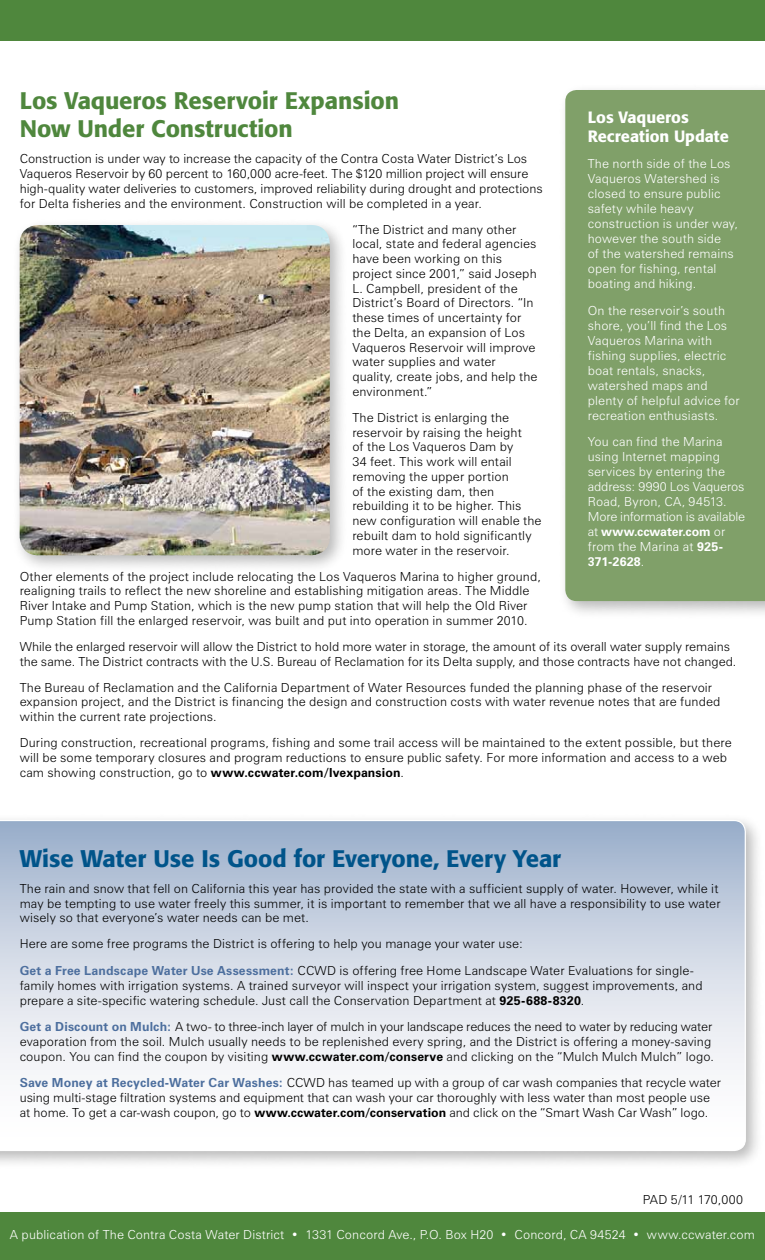
<style>
.page{position:relative;width:765px;height:1260px;background:#fff}
.page>*{position:absolute;margin:0;border:0;box-sizing:border-box;transform-origin:0 0}
.t1{font:500 23.75px/28.5px "Formata";letter-spacing:-.005em;color:#4f873d}
.t2{font:500 23.75px "Formata";letter-spacing:-.005em;color:#00548a}
.t3{font:500 16.25px/19.5px "Formata";color:#fff}
.t4{font:300 12.5px/14.8px "Zurich BT";letter-spacing:.005em;color:#000}
.t5{font:300 12.5px/15px "Zurich BT";letter-spacing:.01em;color:#fff}
.s1{font-weight:700}
.s2{font-weight:700;color:#4d6f9e}
</style>
<div class="page">
<div style="left:0;top:812px;width:765px;height:358px;background:#000;opacity:.28"></div>
<svg style="left:0;top:820px;width:746px;height:331px"></svg>
<div style="left:0;top:1213px;width:765px;height:47px;background:#4f873d"></div>
<div style="left:0;top:0;width:765px;height:40px;background:#4f873d"></div>
<div style="left:558px;top:82px;width:207px;height:538px;background:#000;opacity:.28"></div>
<svg style="left:565px;top:90px;width:200px;height:511px;background:#84a36e"></svg>
<div style="left:12px;top:217px;width:337px;height:357px;background:#000;opacity:.28"></div>
<img style="left:20px;top:225px;width:310px;height:330px">
<h1 class="t1" style="left:20px;top:86px;width:381px">Los Vaqueros Reservoir Expansion<br>Now Under Construction</h1>
<p class="t4" style="left:20px;top:151px;width:525px">Construction is under way to increase the capacity of the Contra Costa Water District’s Los Vaqueros Reservoir by 60 percent to 160,000 acre-feet. The $120 million project will ensure high-quality water deliveries to customers, improved reliability during drought and protections for Delta fisheries and the environment. Construction will be completed in a year.</p>
<p class="t4" style="left:352px;top:222px;width:187px">“The District and many other local, state and federal agencies have been working on this project since 2001,” said Joseph<br>L. Campbell, president of the<br>District’s Board of Directors. “In these times of uncertainty for the Delta, an expansion of Los<br>Vaqueros Reservoir will improve water supplies and water quality, create jobs, and help the environment.”</p>
<p class="t4" style="left:352px;top:410px;width:191px">The District is enlarging the reservoir by raising the height<br>of the Los Vaqueros Dam by<br>34 feet. This work will entail removing the upper portion<br>of the existing dam, then rebuilding it to be higher. This new configuration will enable the rebuilt dam to hold significantly more water in the reservoir.</p>
<p class="t4" style="left:20px;top:569px;width:523px">Other elements of the project include relocating the Los Vaqueros Marina to higher ground, realigning trails to reflect the new shoreline and establishing mitigation areas. The Middle River Intake and Pump Station, which is the new pump station that will help the Old River Pump Station fill the enlarged reservoir, was built and put into operation in summer 2010.</p>
<p class="t4" style="left:20px;top:639px;width:718px">While the enlarged reservoir will allow the District to hold more water in storage, the amount of its overall water supply remains the same. The District contracts with the U.S. Bureau of Reclamation for its Delta supply, and those contracts have not changed.</p>
<p class="t4" style="left:20px;top:680px;width:702px">The Bureau of Reclamation and the California Department of Water Resources funded the planning phase of the reservoir expansion project, and the District is financing the design and construction costs with water revenue notes that are funded within the current rate projections.</p>
<p class="t4" style="left:20px;top:735px;width:713px">During construction, recreational programs, fishing and some trail access will be maintained to the extent possible, but there will be some temporary closures and program reductions to ensure public safety. For more information and access to a web cam showing construction, go to <span class="s1">www.ccwater.com/lvexpansion</span>.</p>
<h2 class="t3" style="left:588px;top:107px;width:143px">Los Vaqueros<br>Recreation Update</h2>
<p class="t5" style="left:588px;top:156px;width:152px">The north side of the Los<br>Vaqueros Watershed is closed to ensure public safety while heavy construction is under way, however the south side<br>of the watershed remains open for fishing, rental boating and hiking.</p>
<p class="t5" style="left:588px;top:303px;width:153px">On the reservoir’s south shore, you’ll find the Los<br>Vaqueros Marina with fishing supplies, electric boat rentals, snacks, watershed maps and plenty of helpful advice for recreation enthusiasts.</p>
<p class="t5" style="left:588px;top:434px;width:159px">You can find the Marina using Internet mapping services by entering the address: 9990 Los Vaqueros<br>Road, Byron, CA, 94513.<br>More information is available at <span class="s1">www.ccwater.com</span> or from the Marina at <span class="s1">925-<br>371-2628</span>.</p>
<h1 class="t2" style="left:20px;top:844px;width:543px">Wise Water Use Is Good for Everyone, Every Year</h1>
<p class="t4" style="left:20px;top:881px;width:702px">The rain and snow that fell on California this year has provided the state with a sufficient supply of water. However, while it may be tempting to use water freely this summer, it is important to remember that we all have a responsibility to use water wisely so that everyone’s water needs can be met.</p>
<p class="t4" style="left:20px;top:931px;width:675px;line-height:26.2px">Here are some free programs the District is offering to help you manage your water use:<br><span class="s2">Get a Free Landscape Water Use Assessment:</span> CCWD is offering free Home Landscape Water Evaluations for single-</p>
<p class="t4" style="left:20px;top:978px;width:685px">family homes with irrigation systems. A trained surveyor will inspect your irrigation system, suggest improvements, and prepare a site-specific watering schedule. Just call the Conservation Department at <span class="s1">925-688-8320</span>.</p>
<p class="t4" style="left:20px;top:1019px;width:696px"><span class="s2">Get a Discount on Mulch:</span> A two- to three-inch layer of mulch in your landscape reduces the need to water by reducing water evaporation from the soil. Mulch usually needs to be replenished every spring, and the District is offering a money-saving coupon. You can find the coupon by visiting <span class="s1">www.ccwater.com/conserve</span> and clicking on the “Mulch Mulch Mulch” logo.</p>
<p class="t4" style="left:20px;top:1075px;width:703px"><span class="s2">Save Money at Recycled-Water Car Washes:</span> CCWD has teamed up with a group of car wash companies that recycle water using multi-stage filtration systems and equipment that can wash your car thoroughly with less water than most people use at home. To get a car-wash coupon, go to <span class="s1">www.ccwater.com/conservation</span> and click on the “Smart Wash Car Wash” logo.</p>
<p class="t4" style="left:643px;top:1192px;width:102px">PAD 5/11 170,000</p>
<p class="t5" style="left:10px;top:1227px;width:747px">A publication of The Contra Costa Water District • 1331 Concord Ave., P.O. Box H20 • Concord, CA 94524 • www.ccwater.com</p>
</div>
